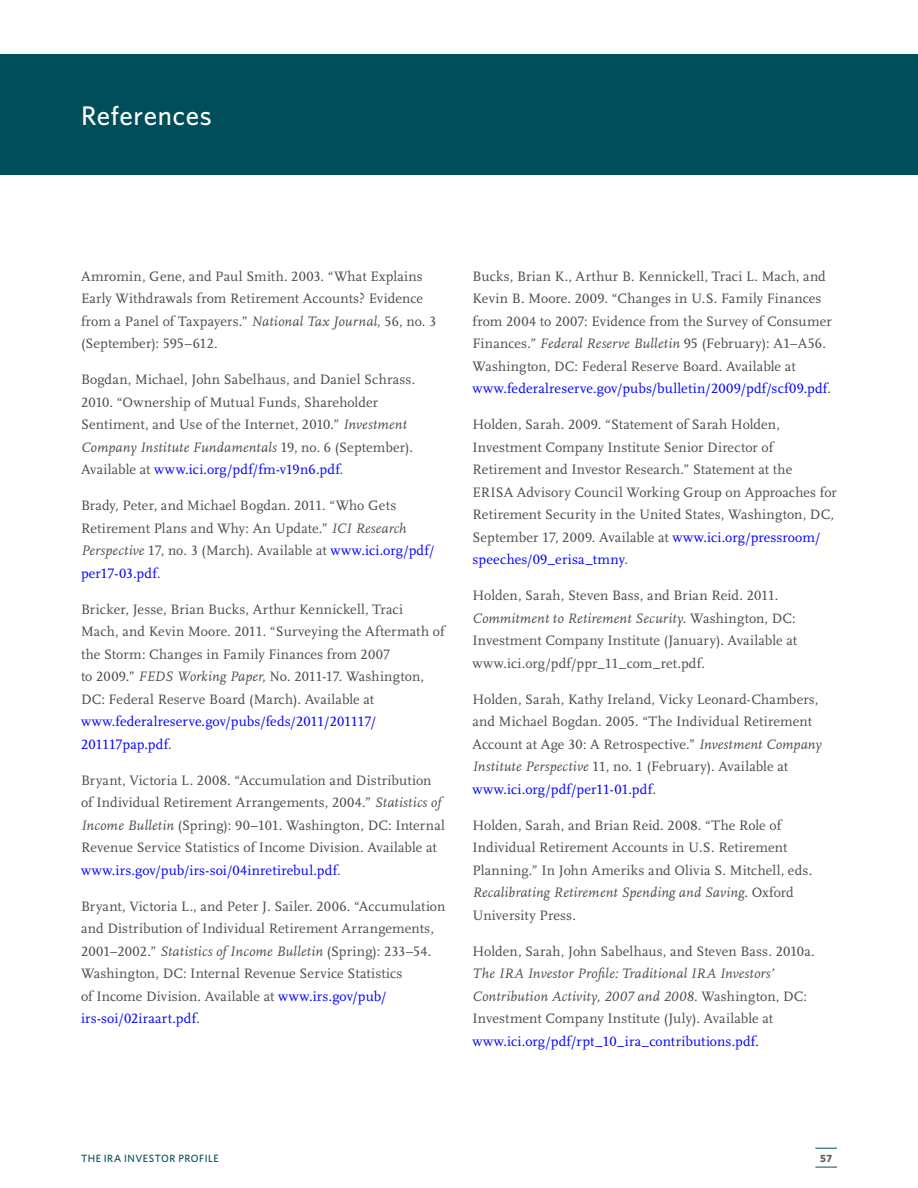
<style>
.page{position:relative;width:918px;height:1188px;background:#fff}
.page>*{position:absolute;margin:0;border:0;box-sizing:border-box;transform-origin:0 0}
.chapter_title{font:500 27px "Whitney";letter-spacing:.015em;color:#fff}
.chapter_text{font:14.25px/22.5px "Scala LF";letter-spacing:.01em;color:#4b4c4d}
.t1{font:10.5px "Whitney Medium SC";letter-spacing:.05em;color:#004e59}
.t2{font:700 10.5px "Whitney";color:#57585a}
.s1{font-style:italic}
.s2{color:#00f}
</style>
<div class="page">
<svg style="left:815px;top:1148px;width:22px;height:1px"></svg>
<svg style="left:815px;top:1167px;width:22px;height:1px"></svg>
<div style="left:0;top:54px;width:918px;height:121px;background:#004e59"></div>
<p class="chapter_title" style="left:81px;top:98px;width:132px">References</p>
<p class="chapter_text" style="left:81px;top:265px;width:357px">Amromin, Gene, and Paul Smith. 2003. “What Explains Early Withdrawals from Retirement Accounts? Evidence from a Panel of Taxpayers.” <span class="s1">National Tax Journal</span>, 56, no. 3 (September): 595–612.</p>
<p class="chapter_text" style="left:81px;top:368px;width:336px">Bogdan, Michael, John Sabelhaus, and Daniel Schrass.<br>2010. “Ownership of Mutual Funds, Shareholder Sentiment, and Use of the Internet, 2010.” <span class="s1">Investment Company Institute Fundamentals</span> 19, no. 6 (September).<br>Available at <span class="s2">www.ici.org/pdf/fm-v19n6.pdf</span>.</p>
<p class="chapter_text" style="left:81px;top:494px;width:355px">Brady, Peter, and Michael Bogdan. 2011. “Who Gets Retirement Plans and Why: An Update.” <span class="s1">ICI Research Perspective</span> 17, no. 3 (March). Available at <span class="s2">www.ici.org/pdf/ per17-03.pdf</span>.</p>
<p class="chapter_text" style="left:81px;top:598px;width:365px">Bricker, Jesse, Brian Bucks, Arthur Kennickell, Traci<br>Mach, and Kevin Moore. 2011. “Surveying the Aftermath of the Storm: Changes in Family Finances from 2007<br>to 2009.” <span class="s1">FEDS Working Paper</span>, No. 2011-17. Washington, DC: Federal Reserve Board (March). Available at <span class="s2">www.federalreserve.gov/pubs/feds/2011/201117/ 201117pap.pdf</span>.</p>
<p class="chapter_text" style="left:81px;top:769px;width:366px">Bryant, Victoria L. 2008. “Accumulation and Distribution of Individual Retirement Arrangements, 2004.” <span class="s1">Statistics of Income Bulletin</span> (Spring): 90–101. Washington, DC: Internal Revenue Service Statistics of Income Division. Available at <span class="s2">www.irs.gov/pub/irs-soi/04inretirebul.pdf</span>.</p>
<p class="chapter_text" style="left:81px;top:895px;width:366px">Bryant, Victoria L., and Peter J. Sailer. 2006. “Accumulation and Distribution of Individual Retirement Arrangements, 2001–2002.” <span class="s1">Statistics of Income Bulletin</span> (Spring): 233–54.<br>Washington, DC: Internal Revenue Service Statistics<br>of Income Division. Available at <span class="s2">www.irs.gov/pub/ irs-soi/02iraart.pdf</span>.</p>
<p class="chapter_text" style="left:473px;top:265px;width:361px">Bucks, Brian K., Arthur B. Kennickell, Traci L. Mach, and Kevin B. Moore. 2009. “Changes in U.S. Family Finances from 2004 to 2007: Evidence from the Survey of Consumer Finances.” <span class="s1">Federal Reserve Bulletin</span> 95 (February): A1–A56.<br>Washington, DC: Federal Reserve Board. Available at <span class="s2">www.federalreserve.gov/pubs/bulletin/2009/pdf/scf09.pdf</span>.</p>
<p class="chapter_text" style="left:472px;top:413px;width:366px">Holden, Sarah. 2009. “Statement of Sarah Holden, Investment Company Institute Senior Director of Retirement and Investor Research.” Statement at the<br>ERISA Advisory Council Working Group on Approaches for Retirement Security in the United States, Washington, DC, September 17, 2009. Available at <span class="s2">www.ici.org/pressroom/ speeches/09_erisa_tmny</span>.</p>
<p class="chapter_text" style="left:472px;top:584px;width:326px">Holden, Sarah, Steven Bass, and Brian Reid. 2011.<br><span class="s1">Commitment to Retirement Security.</span> Washington, DC:<br>Investment Company Institute (January). Available at www.ici.org/pdf/ppr_11_com_ret.pdf.</p>
<p class="chapter_text" style="left:472px;top:688px;width:351px">Holden, Sarah, Kathy Ireland, Vicky Leonard-Chambers, and Michael Bogdan. 2005. “The Individual Retirement Account at Age 30: A Retrospective.” <span class="s1">Investment Company Institute Perspective</span> 11, no. 1 (February). Available at <span class="s2">www.ici.org/pdf/per11-01.pdf</span>.</p>
<p class="chapter_text" style="left:473px;top:814px;width:341px">Holden, Sarah, and Brian Reid. 2008. “The Role of Individual Retirement Accounts in U.S. Retirement Planning.” In John Ameriks and Olivia S. Mitchell, eds.<br><span class="s1">Recalibrating Retirement Spending and Saving</span>. Oxford University Press.</p>
<p class="chapter_text" style="left:473px;top:940px;width:344px">Holden, Sarah, John Sabelhaus, and Steven Bass. 2010a.<br><span class="s1">The IRA Investor Profile: Traditional IRA Investors’ Contribution Activity, 2007 and 2008</span>. Washington, DC:<br>Investment Company Institute (July). Available at <span class="s2">www.ici.org/pdf/rpt_10_ira_contributions.pdf.</span></p>
<p class="t1" style="left:81px;top:1152px;width:139px">THE IRA INVESTOR PROFILE</p>
<p class="t2" style="left:820px;top:1151px;width:13px">57</p>
</div>
